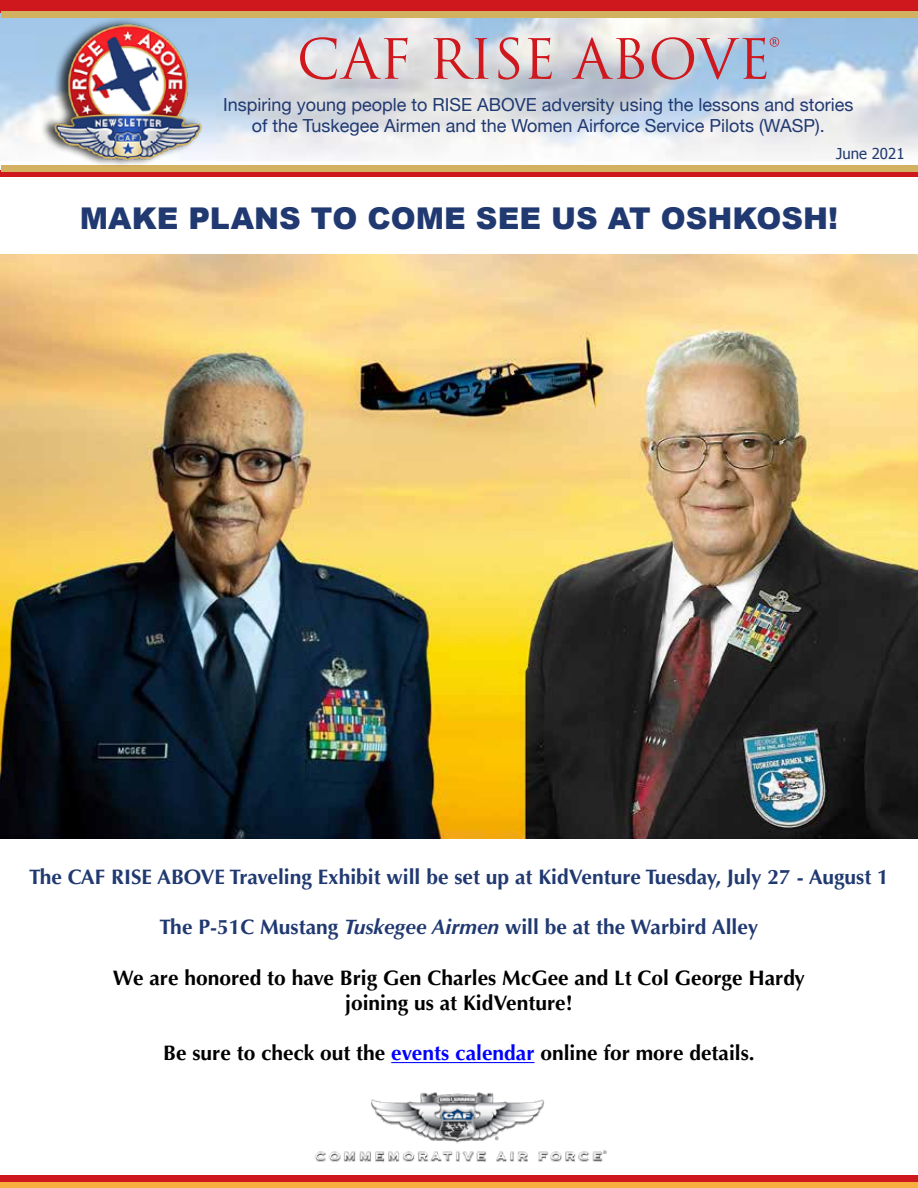
<style>
.page{position:relative;width:918px;height:1188px;background:#fff}
.page>*{position:absolute;margin:0;border:0;box-sizing:border-box;transform-origin:0 0}
.t1{font:54px "Trajan Pro 3";color:#cf181d}
.t2{font:900 30px "Arial";letter-spacing:.005em;color:#203971}
.t3{font:700 21px/25.2px "Optima";color:#000;text-align:center}
.t4{font:700 21px "Optima";color:#203971}
.t5{font:18px/21.6px "Helvetica Neue";color:#203971;text-align:center}
.t6{font:15px "Tahoma";color:#203971}
.s1{font-style:italic}
.s2{color:#00f}
</style>
<div class="page">
<img style="left:0;top:13px;width:918px;height:148px">
<div style="left:0;top:0;width:918px;height:13px;background:#cf181d"></div>
<div style="left:1px;top:12px;width:916px;height:6px;background:#d2b160"></div>
<div style="left:0;top:171px;width:918px;height:6px;background:#cf181d"></div>
<div style="left:1px;top:165px;width:916px;height:6px;background:#d2b160"></div>
<div style="left:40px;top:17px;width:162px;height:151px;background:#000;opacity:.75"></div>
<img style="left:48px;top:18px;width:156px;height:150px">
<div style="left:0;top:1175px;width:918px;height:7px;background:#cf181d"></div>
<div style="left:0;top:1182px;width:918px;height:6px;background:#f7ae3f"></div>
<img style="left:0;top:255px;width:918px;height:583px">
<hr style="left:391px;top:1062px;width:144px;height:1px;background:#00f">
<img style="left:315px;top:1092px;width:292px;height:71px">
<h1 class="t1" style="left:297px;top:22px;width:485px">CAF RISE ABOVE®</h1>
<p class="t5" style="left:223px;top:94px;width:632px">Inspiring young people to RISE ABOVE adversity using the lessons and stories of the Tuskegee Airmen and the Women Airforce Service Pilots (WASP).</p>
<p class="t6" style="left:836px;top:143px;width:70px">June 2021</p>
<h2 class="t2" style="left:80px;top:196px;width:760px">MAKE PLANS TO COME SEE US AT OSHKOSH!</h2>
<p class="t4" style="left:29px;top:865px;width:861px">The CAF RISE ABOVE Traveling Exhibit will be set up at KidVenture Tuesday, July 27 - August 1</p>
<p class="t4" style="left:160px;top:915px;width:600px">The P-51C Mustang <span class="s1">Tuskegee Airmen</span> will be at the Warbird Alley</p>
<p class="t3" style="left:113px;top:965px;width:694px">We are honored to have Brig Gen Charles McGee and Lt Col George Hardy joining us at KidVenture!</p>
<p class="t3" style="left:163px;top:1041px;width:593px">Be sure to check out the <span class="s2">events calendar</span> online for more details.</p>
</div>
